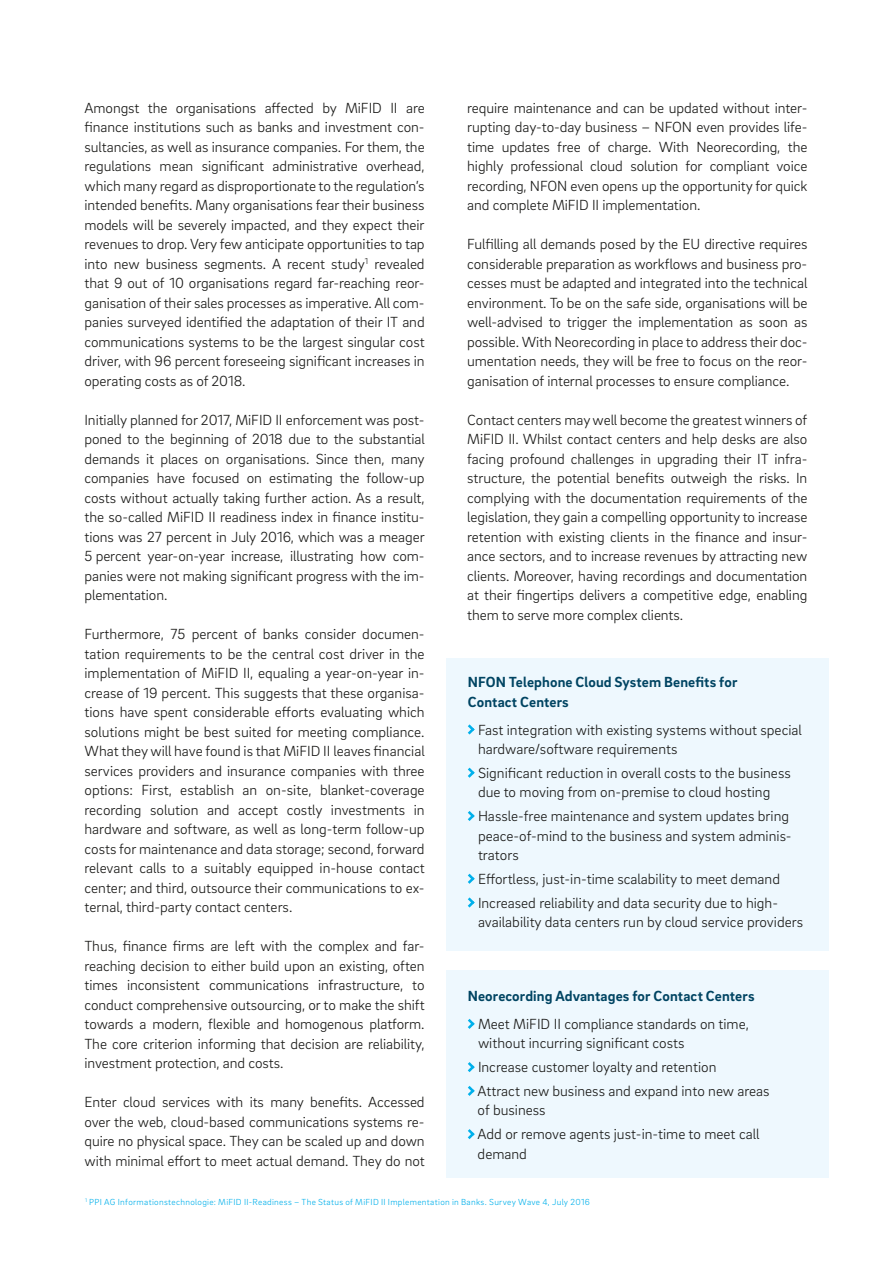
<style>
.page{position:relative;width:893px;height:1263px;background:#fff}
.page>*{position:absolute;margin:0;border:0;box-sizing:border-box;transform-origin:0 0}
.t1{font:300 15px/19.5px "Brix Sans";letter-spacing:-.005em;color:#1a1a18}
.t2{font:700 15px/19.5px "Brix Sans";letter-spacing:.01em;color:#004462}
.t3{font:300 9px "Brix Sans";letter-spacing:.035em;color:#00b0eb}
</style>
<div class="page">
<div style="left:446px;top:658px;width:383px;height:293px;background:#eef8fe"></div>
<div style="left:446px;top:970px;width:383px;height:208px;background:#eef8fe"></div>
<svg style="left:467px;top:724px;width:8px;height:11px"></svg>
<svg style="left:468px;top:767px;width:7px;height:11px"></svg>
<svg style="left:467px;top:811px;width:8px;height:10px"></svg>
<svg style="left:468px;top:873px;width:7px;height:11px"></svg>
<svg style="left:467px;top:897px;width:8px;height:11px"></svg>
<svg style="left:467px;top:1019px;width:8px;height:10px"></svg>
<svg style="left:467px;top:1062px;width:8px;height:10px"></svg>
<svg style="left:467px;top:1086px;width:8px;height:10px"></svg>
<svg style="left:467px;top:1129px;width:8px;height:11px"></svg>
<p class="t1" style="left:85px;top:97px;width:342px;text-align:justify">Amongst the organisations affected by MiFID II are finance institutions such as banks and investment con&shy;sultancies, as well as insurance companies. For them, the regulations mean significant administrative overhead, which many regard as disproportionate to the regulation’s intended benefits. Many organisations fear their business models will be severely impacted, and they expect their revenues to drop. Very few anticipate opportunities to tap into new business segments. A recent study<sup>1</sup> revealed that 9 out of 10 organisations regard far-reaching reor&shy;ganisation of their sales processes as imperative. All com&shy;panies surveyed identified the adaptation of their IT and communications systems to be the largest singular cost driver, with 96 percent foreseeing significant increases in operating costs as of 2018.</p>
<p class="t1" style="left:85px;top:409px;width:342px;text-align:justify">Initially planned for 2017, MiFID II enforcement was post&shy;poned to the beginning of 2018 due to the substantial demands it places on organisations. Since then, many companies have focused on estimating the follow-up costs without actually taking further action. As a result, the so-called MiFID II readiness index in finance institu&shy;tions was 27 percent in July 2016, which was a meager 5 percent year-on-year increase, illustrating how com&shy;panies were not making significant progress with the im&shy;plementation.</p>
<p class="t1" style="left:85px;top:624px;width:342px;text-align:justify">Furthermore, 75 percent of banks consider documen&shy;tation requirements to be the central cost driver in the implementation of MiFID II, equaling a year-on-year in&shy;crease of 19 percent. This suggests that these organisa&shy;tions have spent considerable efforts evaluating which solutions might be best suited for meeting compliance.<br>What they will have found is that MiFID II leaves financial services providers and insurance companies with three options: First, establish an on-site, blanket-coverage recording solution and accept costly investments in hardware and software, as well as long-term follow-up costs for maintenance and data storage; second, forward relevant calls to a suitably equipped in-house contact center; and third, outsource their communications to ex&shy;ternal, third-party contact centers.</p>
<p class="t1" style="left:85px;top:936px;width:342px">Thus, finance firms are left with the complex and far-- reaching decision to either build upon an existing, often times inconsistent communications infrastructure, to conduct comprehensive outsourcing, or to make the shift towards a modern, flexible and homogenous platform.<br>The core criterion informing that decision are reliability, investment protection, and costs.</p>
<p class="t1" style="left:85px;top:1092px;width:342px;text-align:justify">Enter cloud services with its many benefits. Accessed over the web, cloud-based communications systems re&shy;quire no physical space. They can be scaled up and down with minimal effort to meet actual demand. They do not</p>
<p class="t1" style="left:467px;top:97px;width:342px;text-align:justify">require maintenance and can be updated without inter&shy;rupting day-to-day business – NFON even provides life&shy;time updates free of charge. With Neorecording, the highly professional cloud solution for compliant voice recording, NFON even opens up the opportunity for quick and complete MiFID II implementation.</p>
<p class="t1" style="left:467px;top:234px;width:342px;text-align:justify">Fulfilling all demands posed by the EU directive requires considerable preparation as workflows and business pro&shy;cesses must be adapted and integrated into the technical environment. To be on the safe side, organisations will be well-advised to trigger the implementation as soon as possible. With Neorecording in place to address their doc&shy;umentation needs, they will be free to focus on the reor&shy;ganisation of internal processes to ensure compliance.</p>
<p class="t1" style="left:467px;top:409px;width:342px;text-align:justify">Contact centers may well become the greatest winners of MiFID II. Whilst contact centers and help desks are also facing profound challenges in upgrading their IT infra&shy;structure, the potential benefits outweigh the risks. In complying with the documentation requirements of the legislation, they gain a compelling opportunity to increase retention with existing clients in the finance and insur&shy;ance sectors, and to increase revenues by attracting new clients. Moreover, having recordings and documentation at their fingertips delivers a competitive edge, enabling them to serve more complex clients.</p>
<p class="t2" style="left:468px;top:671px;width:271px">NFON Telephone Cloud System Benefits for<br>Contact Centers</p>
<p class="t1" style="left:478px;top:719px;width:325px">Fast integration with existing systems without special hardware/software requirements</p>
<p class="t1" style="left:478px;top:762px;width:314px">Significant reduction in overall costs to the business due to moving from on-premise to cloud hosting</p>
<p class="t1" style="left:478px;top:806px;width:315px">Hassle-free maintenance and system updates bring peace-of-mind to the business and system adminis&shy;trators</p>
<p class="t1" style="left:478px;top:866px;width:304px;line-height:23.7px">Effortless, just-in-time scalability to meet demand<br>Increased reliability and data security due to high--</p>
<p class="t1" style="left:478px;top:912px;width:327px">availability data centers run by cloud service providers</p>
<p class="t2" style="left:468px;top:985px;width:288px">Neorecording Advantages for Contact Centers</p>
<p class="t1" style="left:478px;top:1013px;width:272px">Meet MiFID II compliance standards on time, without incurring significant costs</p>
<p class="t1" style="left:478px;top:1055px;width:293px;line-height:23.7px">Increase customer loyalty and retention<br>Attract new business and expand into new areas</p>
<p class="t1" style="left:478px;top:1098px;width:283px;line-height:23.7px">of business<br>Add or remove agents just-in-time to meet call</p>
<p class="t1" style="left:478px;top:1143px;width:51px">demand</p>
<p class="t3" style="left:85px;top:1196px;width:506px"><sup>1</sup> PPI AG Informationstechnologie: MiFID II-Readiness – The Status of MiFID II Implementation in Banks. Survey Wave 4, July 2016</p>
</div>
